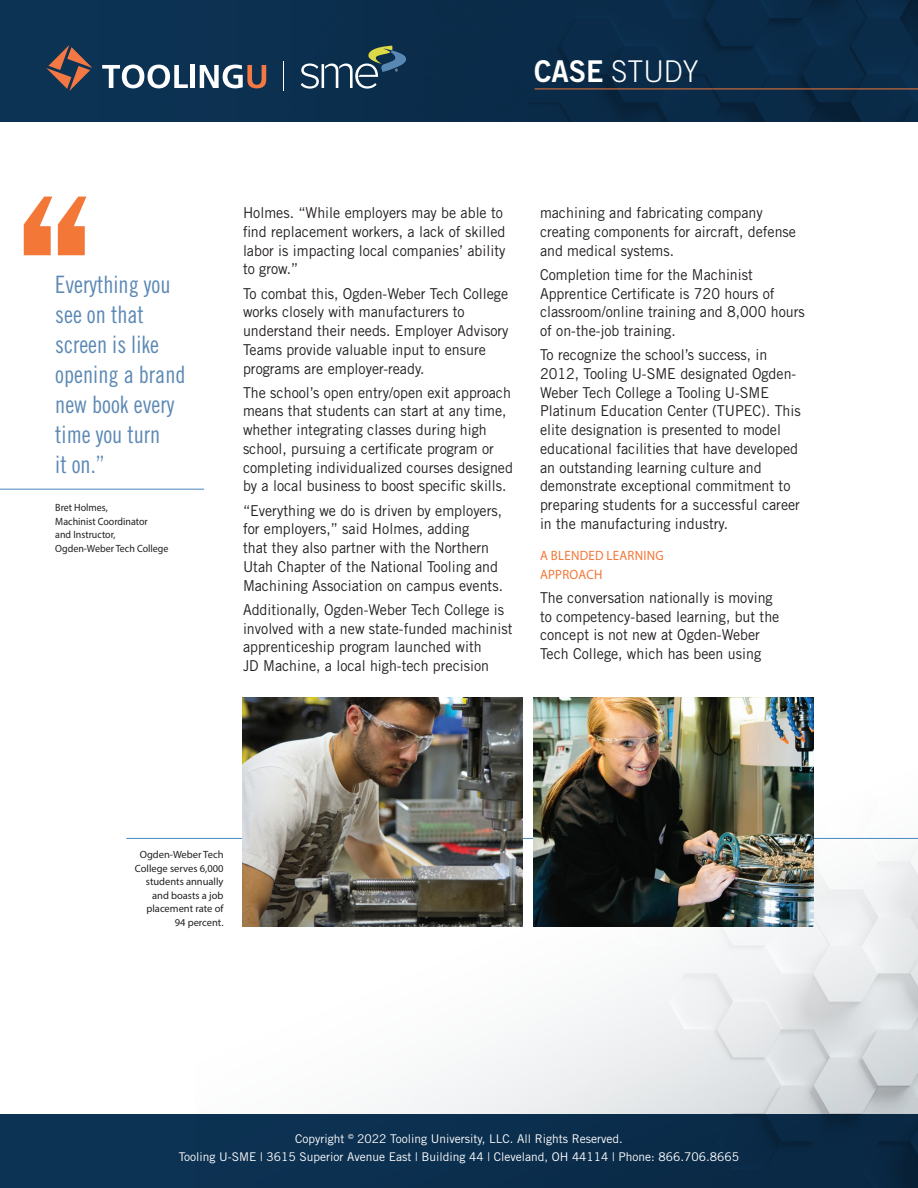
<style>
.page{position:relative;width:918px;height:1188px;background:#fff}
.page>*{position:absolute;margin:0;border:0;box-sizing:border-box;transform-origin:0 0}
.body_text{font:300 30px "Trade Gothic LT Std";color:#fff;scale:.95 1}
.body_text-2{font:24px/30px "Trade Gothic LT Std Cn 18";color:#5c89b4;scale:.95 1}
.body_text-3{font:15px/18.8px "Trade Gothic LT Std";color:#231f20;scale:.95 1}
.body_text-4{font:13.5px/18.8px "Myriad Pro";letter-spacing:.02em;color:#f37737;scale:.95 1}
.t1{font:12px "Trade Gothic LT Std";color:#fff}
.body_text-5{font:10.5px/13.5px "Myriad Pro";color:#231f20;text-align:right}
.body_text-6{font:10.5px/13.5px "Myriad Pro";color:#231f20;scale:.95 1}
.s1{font-family:"Trade Gothic LT Std Bd 2";font-weight:400}
</style>
<div class="page">
<div style="left:0;top:1115px;width:918px;height:73px;background:#0d3354"></div>
<img style="left:195px;top:697px;width:723px;height:491px">
<div style="left:0;top:0;width:918px;height:122px;background:#0d3354"></div>
<hr style="left:126px;top:838px;width:792px;height:1px;background:#4a89be">
<svg style="left:24px;top:197px;width:62px;height:58px"></svg>
<hr style="left:0;top:489px;width:204px;height:1px;background:#4a89be">
<img style="left:130px;top:0;width:788px;height:122px">
<img style="left:533px;top:698px;width:280px;height:229px">
<img style="left:242px;top:698px;width:280px;height:229px">
<svg style="left:46px;top:45px;width:46px;height:46px"></svg>
<svg style="left:102px;top:65px;width:86px;height:23px"></svg>
<div style="left:190px;top:65px;width:5px;height:23px;background:#fff"></div>
<svg style="left:200px;top:65px;width:66px;height:23px"></svg>
<svg style="left:301px;top:46px;width:105px;height:43px"></svg>
<hr style="left:283px;top:61px;width:1px;height:30px;background:#fff">
<hr style="left:535px;top:89px;width:383px;height:1px;background:#f37737">
<p class="body_text-2" style="left:55px;top:269px;width:139px">Everything you see on that screen is like opening a brand new book every time you turn<br>it on.”</p>
<p class="body_text-6" style="left:55px;top:501px;width:121px">Bret Holmes,<br>Machinist Coordinator<br>and Instructor,<br>Ogden-Weber Tech College</p>
<p class="body_text" style="left:534px;top:54px;width:175px"><span class="s1">CASE</span> STUDY</p>
<p class="body_text-3" style="left:243px;top:203px;width:278px">Holmes. “While employers may be able to find replacement workers, a lack of skilled labor is impacting local companies’ ability to grow.”</p>
<p class="body_text-3" style="left:243px;top:284px;width:281px">To combat this, Ogden-Weber Tech College works closely with manufacturers to understand their needs. Employer Advisory Teams provide valuable input to ensure programs are employer-ready.</p>
<p class="body_text-3" style="left:243px;top:383px;width:286px">The school’s open entry/open exit approach means that students can start at any time, whether integrating classes during high school, pursuing a certificate program or completing individualized courses designed by a local business to boost specific skills.</p>
<p class="body_text-3" style="left:243px;top:501px;width:275px">“Everything we do is driven by employers, for employers,” said Holmes, adding<br>that they also partner with the Northern Utah Chapter of the National Tooling and Machining Association on campus events.</p>
<p class="body_text-3" style="left:243px;top:600px;width:285px">Additionally, Ogden-Weber Tech College is involved with a new state-funded machinist apprenticeship program launched with<br>JD Machine, a local high-tech precision</p>
<p class="body_text-3" style="left:540px;top:203px;width:271px">machining and fabricating company creating components for aircraft, defense and medical systems.</p>
<p class="body_text-3" style="left:540px;top:265px;width:280px">Completion time for the Machinist Apprentice Certificate is 720 hours of classroom/online training and 8,000 hours of on-the-job training.</p>
<p class="body_text-3" style="left:540px;top:345px;width:276px">To recognize the school’s success, in 2012, Tooling U-SME designated Ogden-Weber Tech College a Tooling U-SME Platinum Education Center (TUPEC). This elite designation is presented to model educational facilities that have developed an outstanding learning culture and demonstrate exceptional commitment to preparing students for a successful career in the manufacturing industry.</p>
<p class="body_text-4" style="left:540px;top:546px;width:132px">A BLENDED LEARNING<br>APPROACH</p>
<p class="body_text-3" style="left:540px;top:588px;width:254px">The conversation nationally is moving to competency-based learning, but the concept is not new at Ogden-Weber Tech College, which has been using</p>
<p class="body_text-5" style="left:135px;top:848px;width:90px">Ogden-Weber Tech<br>College serves 6,000 students annually and boasts a job placement rate of<br>94 percent.</p>
<p class="t1" style="left:295px;top:1131px;width:329px">Copyright <sup>©</sup> 2022 Tooling University, LLC. All Rights Reserved.</p>
<p class="t1" style="left:179px;top:1149px;width:562px">Tooling U-SME | 3615 Superior Avenue East | Building 44 | Cleveland, OH 44114 | Phone: 866.706.8665</p>
</div>
